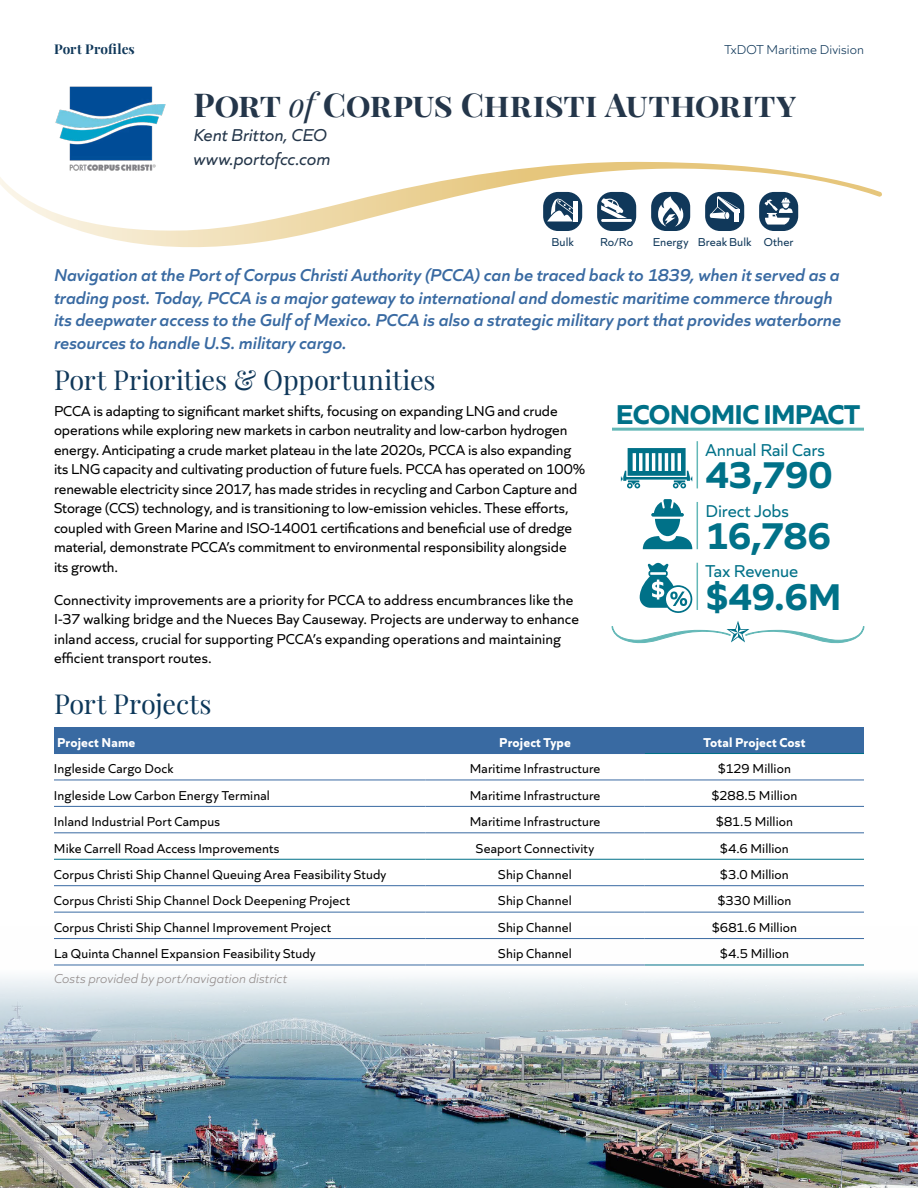
<style>
.page{position:relative;width:918px;height:1188px;background:#fff}
.page>*{position:absolute;margin:0;border:0;box-sizing:border-box;transform-origin:0 0}
.t1{font:700 39px "Quiet Sans";letter-spacing:-.005em;color:#007188}
.t2{font:700 33px "Playfair Display";color:#24364a}
.t3{font:700 28.5px "Quiet Sans";letter-spacing:-.025em;color:#007188}
.t4{font:27px "Playfair Display";letter-spacing:-.005em;color:#10385a}
.t5{font:27px "Playfair Display";color:#0d385a}
.t6{font:italic 600 18px/22.5px "Quiet Sans";color:#396aa2}
.t7{font:18px "Quiet Sans";color:#007188}
.t8{font:italic 18px/24px "Quiet Sans";letter-spacing:-.005em;color:#24364a}
.t9{font:15px/19.5px "Quiet Sans";color:#000}
.t10{font:13.5px "Quiet Sans";letter-spacing:.01em;color:#000}
.t11{font:700 13.5px "Quiet Sans";letter-spacing:.015em;color:#fff}
.t12{font:italic 300 13.5px "Quiet Sans";letter-spacing:.005em;color:#918a89}
.t13{font:300 13.5px "Quiet Sans";letter-spacing:.01em;color:#10385a}
.t14{font:700 13.5px "Playfair Display";letter-spacing:.005em;color:#10385a}
.t15{font:12px "Quiet Sans";letter-spacing:.005em;color:#10385a}
.s1{font-weight:400;font-style:italic}
</style>
<div class="page">
<img style="left:0;top:939px;width:918px;height:249px">
<img style="left:55px;top:86px;width:111px;height:49px">
<svg style="left:0;top:135px;width:882px;height:112px"></svg>
<div style="left:54px;top:727px;width:372px;height:27px;background:#396aa2"></div>
<div style="left:426px;top:727px;width:219px;height:27px;background:#396aa2"></div>
<div style="left:645px;top:727px;width:219px;height:27px;background:#396aa2"></div>
<hr style="left:645px;top:753px;width:219px;height:1px;background:#007188">
<hr style="left:54px;top:859px;width:372px;height:1px;background:#007188">
<hr style="left:426px;top:859px;width:219px;height:1px;background:#007188">
<hr style="left:645px;top:859px;width:219px;height:1px;background:#007188">
<hr style="left:645px;top:965px;width:219px;height:1px;background:#007188">
<hr style="left:54px;top:780px;width:372px;height:1px;background:#396aa2">
<hr style="left:426px;top:780px;width:219px;height:1px;background:#396aa2">
<hr style="left:645px;top:780px;width:219px;height:1px;background:#396aa2">
<hr style="left:54px;top:806px;width:372px;height:1px;background:#396aa2">
<hr style="left:426px;top:806px;width:219px;height:1px;background:#396aa2">
<hr style="left:645px;top:806px;width:219px;height:1px;background:#396aa2">
<hr style="left:54px;top:832px;width:372px;height:1px;background:#396aa2">
<hr style="left:426px;top:832px;width:219px;height:1px;background:#396aa2">
<hr style="left:645px;top:832px;width:219px;height:1px;background:#396aa2">
<hr style="left:54px;top:885px;width:372px;height:1px;background:#396aa2">
<hr style="left:426px;top:885px;width:219px;height:1px;background:#396aa2">
<hr style="left:645px;top:885px;width:219px;height:1px;background:#396aa2">
<hr style="left:54px;top:912px;width:372px;height:1px;background:#396aa2">
<hr style="left:426px;top:912px;width:219px;height:1px;background:#396aa2">
<hr style="left:645px;top:912px;width:219px;height:1px;background:#396aa2">
<hr style="left:54px;top:938px;width:372px;height:1px;background:#396aa2">
<hr style="left:426px;top:938px;width:219px;height:1px;background:#396aa2">
<hr style="left:645px;top:938px;width:219px;height:1px;background:#396aa2">
<hr style="left:54px;top:965px;width:372px;height:1px;background:#396aa2">
<hr style="left:426px;top:965px;width:219px;height:1px;background:#396aa2">
<hr style="left:697px;top:441px;width:1px;height:47px;background:#63b8b7">
<hr style="left:612px;top:428px;width:252px;height:3px;background:#63b8b7">
<hr style="left:697px;top:502px;width:1px;height:47px;background:#63b8b7">
<svg style="left:643px;top:499px;width:49px;height:50px"></svg>
<svg style="left:621px;top:448px;width:71px;height:40px"></svg>
<svg style="left:611px;top:563px;width:254px;height:81px"></svg>
<div style="left:543px;top:192px;width:39px;height:39px;background:#10385a;border-radius:15px"></div>
<svg style="left:547px;top:198px;width:27px;height:23px"></svg>
<hr style="left:574px;top:201px;width:4px;height:20px;background:#fff">
<div style="left:597px;top:192px;width:39px;height:39px;background:#10385a;border-radius:15px"></div>
<svg style="left:601px;top:198px;width:26px;height:20px"></svg>
<hr style="left:601px;top:219px;width:31px;height:3px;background:#fff">
<div style="left:651px;top:192px;width:39px;height:39px;background:#10385a;border-radius:15px"></div>
<svg style="left:658px;top:196px;width:25px;height:31px"></svg>
<div style="left:705px;top:192px;width:39px;height:39px;background:#10385a;border-radius:15px"></div>
<div style="left:734px;top:213px;width:5px;height:9px;background:#fff"></div>
<svg style="left:710px;top:196px;width:29px;height:23px"></svg>
<div style="left:759px;top:192px;width:39px;height:39px;background:#10385a;border-radius:15px"></div>
<svg style="left:765px;top:198px;width:28px;height:27px"></svg>
<p class="t14" style="left:54px;top:38px;width:82px">PORT PROFILES</p>
<p class="t13" style="left:724px;top:40px;width:141px">TxDOT Maritime Division</p>
<h2 class="t2" style="left:194px;top:78px;width:604px">PORT <span class="s1">of</span> CORPUS CHRISTI AUTHORITY</h2>
<p class="t8" style="left:194px;top:121px;width:138px">Kent Britton, CEO www.portofcc.com</p>
<p class="t15" style="left:552px;top:233px;width:24px">Bulk</p>
<p class="t15" style="left:600px;top:233px;width:34px">Ro/Ro</p>
<p class="t15" style="left:653px;top:233px;width:142px">Energy Break Bulk Other</p>
<p class="t6" style="left:54px;top:262px;width:789px">Navigation at the Port of Corpus Christi Authority (PCCA) can be traced back to 1839, when it served as a trading post. Today, PCCA is a major gateway to international and domestic maritime commerce through its deepwater access to the Gulf of Mexico. PCCA is also a strategic military port that provides waterborne resources to handle U.S. military cargo.</p>
<h3 class="t4" style="left:54px;top:358px;width:383px">Port Priorities &amp; Opportunities</h3>
<p class="t9" style="left:54px;top:400px;width:533px">PCCA is adapting to significant market shifts, focusing on expanding LNG and crude operations while exploring new markets in carbon neutrality and low-carbon hydrogen energy. Anticipating a crude market plateau in the late 2020s, PCCA is also expanding its LNG capacity and cultivating production of future fuels. PCCA has operated on 100% renewable electricity since 2017, has made strides in recycling and Carbon Capture and Storage (CCS) technology, and is transitioning to low-emission vehicles. These efforts, coupled with Green Marine and ISO-14001 certifications and beneficial use of dredge material, demonstrate PCCA’s commitment to environmental responsibility alongside<br>its growth.</p>
<p class="t9" style="left:54px;top:589px;width:526px">Connectivity improvements are a priority for PCCA to address encumbrances like the I-37 walking bridge and the Nueces Bay Causeway. Projects are underway to enhance inland access, crucial for supporting PCCA’s expanding operations and maintaining efficient transport routes.</p>
<h3 class="t5" style="left:54px;top:683px;width:159px">Port Projects</h3>
<p class="t11" style="left:57px;top:732px;width:80px">Project Name</p>
<p class="t11" style="left:499px;top:732px;width:73px">Project Type</p>
<p class="t11" style="left:703px;top:732px;width:103px">Total Project Cost</p>
<p class="t10" style="left:54px;top:759px;width:121px">Ingleside Cargo Dock</p>
<p class="t10" style="left:470px;top:759px;width:132px">Maritime Infrastructure</p>
<p class="t10" style="left:718px;top:759px;width:75px">$129 Million</p>
<p class="t10" style="left:54px;top:785px;width:217px">Ingleside Low Carbon Energy Terminal</p>
<p class="t10" style="left:470px;top:785px;width:132px">Maritime Infrastructure</p>
<p class="t10" style="left:712px;top:785px;width:87px">$288.5 Million</p>
<p class="t10" style="left:54px;top:812px;width:168px">Inland Industrial Port Campus</p>
<p class="t10" style="left:470px;top:812px;width:132px">Maritime Infrastructure</p>
<p class="t10" style="left:716px;top:812px;width:79px">$81.5 Million</p>
<p class="t10" style="left:54px;top:838px;width:227px">Mike Carrell Road Access Improvements</p>
<p class="t10" style="left:476px;top:838px;width:120px">Seaport Connectivity</p>
<p class="t10" style="left:720px;top:838px;width:70px">$4.6 Million</p>
<p class="t10" style="left:54px;top:864px;width:334px">Corpus Christi Ship Channel Queuing Area Feasibility Study</p>
<p class="t10" style="left:498px;top:864px;width:75px">Ship Channel</p>
<p class="t10" style="left:720px;top:864px;width:70px">$3.0 Million</p>
<p class="t10" style="left:54px;top:891px;width:298px">Corpus Christi Ship Channel Dock Deepening Project</p>
<p class="t10" style="left:498px;top:891px;width:75px">Ship Channel</p>
<p class="t10" style="left:717px;top:891px;width:75px">$330 Million</p>
<p class="t10" style="left:54px;top:917px;width:279px">Corpus Christi Ship Channel Improvement Project</p>
<p class="t10" style="left:498px;top:917px;width:75px">Ship Channel</p>
<p class="t10" style="left:712px;top:917px;width:87px">$681.6 Million</p>
<p class="t10" style="left:54px;top:944px;width:263px">La Quinta Channel Expansion Feasibility Study</p>
<p class="t10" style="left:498px;top:944px;width:75px">Ship Channel</p>
<p class="t10" style="left:720px;top:944px;width:71px">$4.5 Million</p>
<p class="t12" style="left:54px;top:968px;width:235px">Costs provided by port/navigation district</p>
<h2 class="t3" style="left:616px;top:392px;width:246px">ECONOMIC IMPACT</h2>
<p class="t7" style="left:705px;top:436px;width:121px">Annual Rail Cars</p>
<p class="t1" style="left:705px;top:445px;width:128px">43,790</p>
<p class="t7" style="left:705px;top:497px;width:85px">Direct Jobs</p>
<p class="t1" style="left:705px;top:506px;width:127px">16,786</p>
<p class="t7" style="left:705px;top:558px;width:94px">Tax Revenue</p>
<p class="t1" style="left:705px;top:566px;width:138px">$49.6M</p>
</div>
